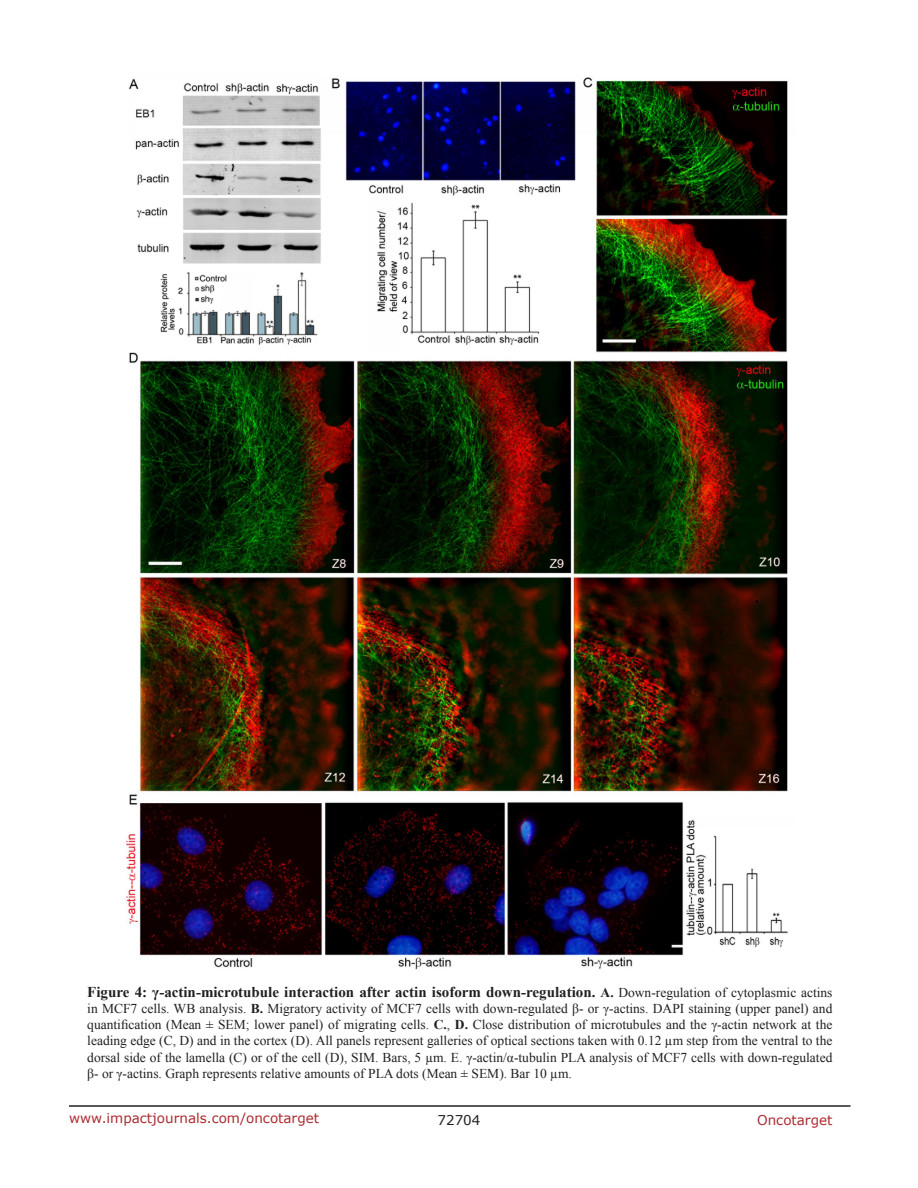
<style>
.page{position:relative;width:918px;height:1188px;background:#fff}
.page>*{position:absolute;margin:0;border:0;box-sizing:border-box;transform-origin:0 0}
.FigureText{font:700 15px "Times New Roman";color:#221f22}
.FigureText-2{font:13.5px/16.2px "Times New Roman";color:#221f22;text-align:justify}
.t1{font:13.5px "Verdana";color:#ac2b31}
.t2{font:13.5px "Verdana";color:#221f22}
.s1{font-size:13.5px}
.s2{font-weight:400;font-size:13.5px}
.s3{font-weight:700}
</style>
<div class="page">
<hr style="left:69px;top:1105px;width:781px;height:2px;background:#231f20">
<img style="left:126px;top:77px;width:662px;height:893px">
<p class="FigureText" style="left:87px;top:981px;width:747px">Figure 4: γ-actin-microtubule interaction after actin isoform down-regulation. <span class="s1">A.</span> <span class="s2">Down-regulation of cytoplasmic actins</span></p>
<p class="FigureText-2" style="left:87px;top:1000px;width:747px">in MCF7 cells. WB analysis. <span class="s3">B.</span> Migratory activity of MCF7 cells with down-regulated β- or γ-actins. DAPI staining (upper panel) and quantification (Mean ± SEM; lower panel) of migrating cells. <span class="s3">C.</span>, <span class="s3">D.</span> Close distribution of microtubules and the γ-actin network at the leading edge (C, D) and in the cortex (D). All panels represent galleries of optical sections taken with 0.12 µm step from the ventral to the dorsal side of the lamella (C) or of the cell (D), SIM. Bars, 5 µm. E. γ-actin/α-tubulin PLA analysis of MCF7 cells with down-regulated β- or γ-actins. Graph represents relative amounts of PLA dots (Mean ± SEM). Bar 10 µm.</p>
<p class="t1" style="left:69px;top:1109px;width:252px">www.impactjournals.com/oncotarget</p>
<p class="t2" style="left:438px;top:1111px;width:44px">72704</p>
<p class="t1" style="left:757px;top:1111px;width:77px">Oncotarget</p>
</div>
